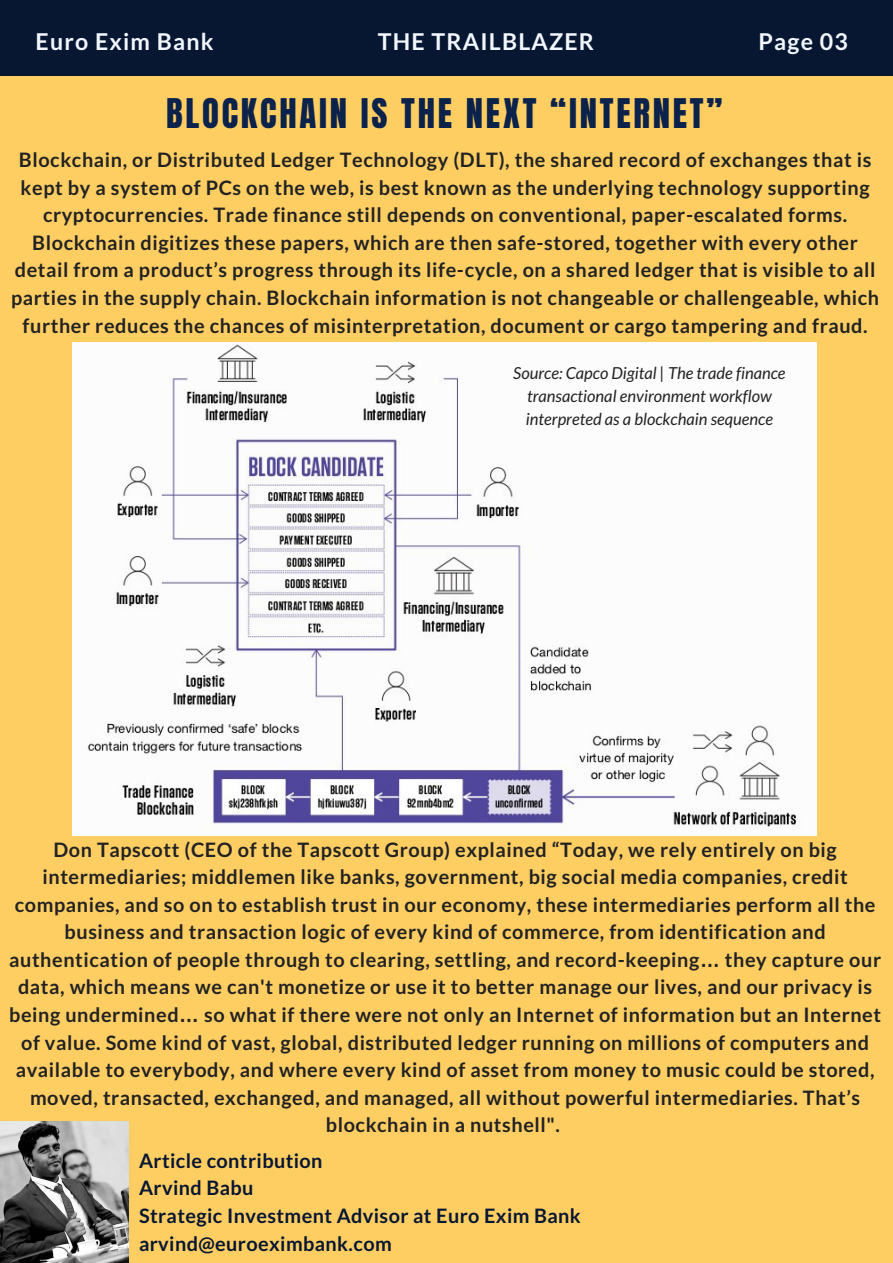
<style>
.page{position:relative;width:893px;height:1263px;background:#fff}
.page>*{position:absolute;margin:0;border:0;box-sizing:border-box;transform-origin:0 0}
.t1{font:34.72px "Anton";letter-spacing:.08em;color:#0b224b}
.t2{font:700 23.17px "Lato";letter-spacing:.05em;color:#f2f7ff}
.t3{font:700 19.88px/27.6px "Lato";letter-spacing:.03em;color:#222;text-align:center}
.t4{font:700 19.88px/27.6px "Lato";letter-spacing:.02em;color:#071631}
.t5{font:italic 16.58px/23.1px "Lato";color:#222;text-align:center}
.s1{font-family:"Liberation Sans"}
</style>
<div class="page">
<div style="left:0;top:0;width:893px;height:76px;background:#071631"></div>
<div style="left:0;top:76px;width:893px;height:1187px;background:#ffce63"></div>
<img style="left:73px;top:343px;width:743px;height:492px">
<img style="left:0;top:1121px;width:129px;height:142px">
<p class="t2" style="left:36px;top:27px;width:179px">Euro Exim Bank</p>
<p class="t2" style="left:378px;top:27px;width:218px">THE TRAILBLAZER</p>
<p class="t2" style="left:759px;top:27px;width:91px">Page 03</p>
<h1 class="t1" style="left:166px;top:89px;width:558px">BLOCKCHAIN IS THE NEXT “INTERNET”</h1>
<p class="t3" style="left:11px;top:146px;width:870px">Blockchain, or Distributed Ledger Technology (DLT), the shared record of exchanges that is kept by a system of PCs on the web, is best known as the underlying technology supporting cryptocurrencies. Trade finance still depends on conventional, paper-escalated forms.<br>Blockchain digitizes these papers, which are then safe-stored, together with every other detail from a product’s progress through its life-cycle, on a shared ledger that is visible to all parties in the supply chain. Blockchain information is not changeable or challengeable, which further reduces the chances of misinterpretation, document or cargo tampering and fraud.</p>
<p class="t5" style="left:513px;top:361px;width:274px">Source: Capco Digital | The trade finance transactional environment workflow interpreted as a blockchain sequence</p>
<p class="t3" style="left:9px;top:835px;width:873px">Don Tapscott (CEO of the Tapscott Group) explained “Today, we rely entirely on big intermediaries; middlemen like banks, government, big social media companies, credit companies, and so on to establish trust in our economy, these intermediaries perform all the business and transaction logic of every kind of commerce, from identification and authentication of people through to clearing, settling, and record-keeping<span class="s1">…</span> they capture our data, which means we can't monetize or use it to better manage our lives, and our privacy is being undermined<span class="s1">…</span> so what if there were not only an Internet of information but an Internet of value. Some kind of vast, global, distributed ledger running on millions of computers and available to everybody, and where every kind of asset from money to music could be stored, moved, transacted, exchanged, and managed, all without powerful intermediaries. That’s blockchain in a nutshell".</p>
<p class="t4" style="left:139px;top:1146px;width:443px">Article contribution<br>Arvind Babu<br>Strategic Investment Advisor at Euro Exim Bank arvind@euroeximbank.com</p>
</div>
